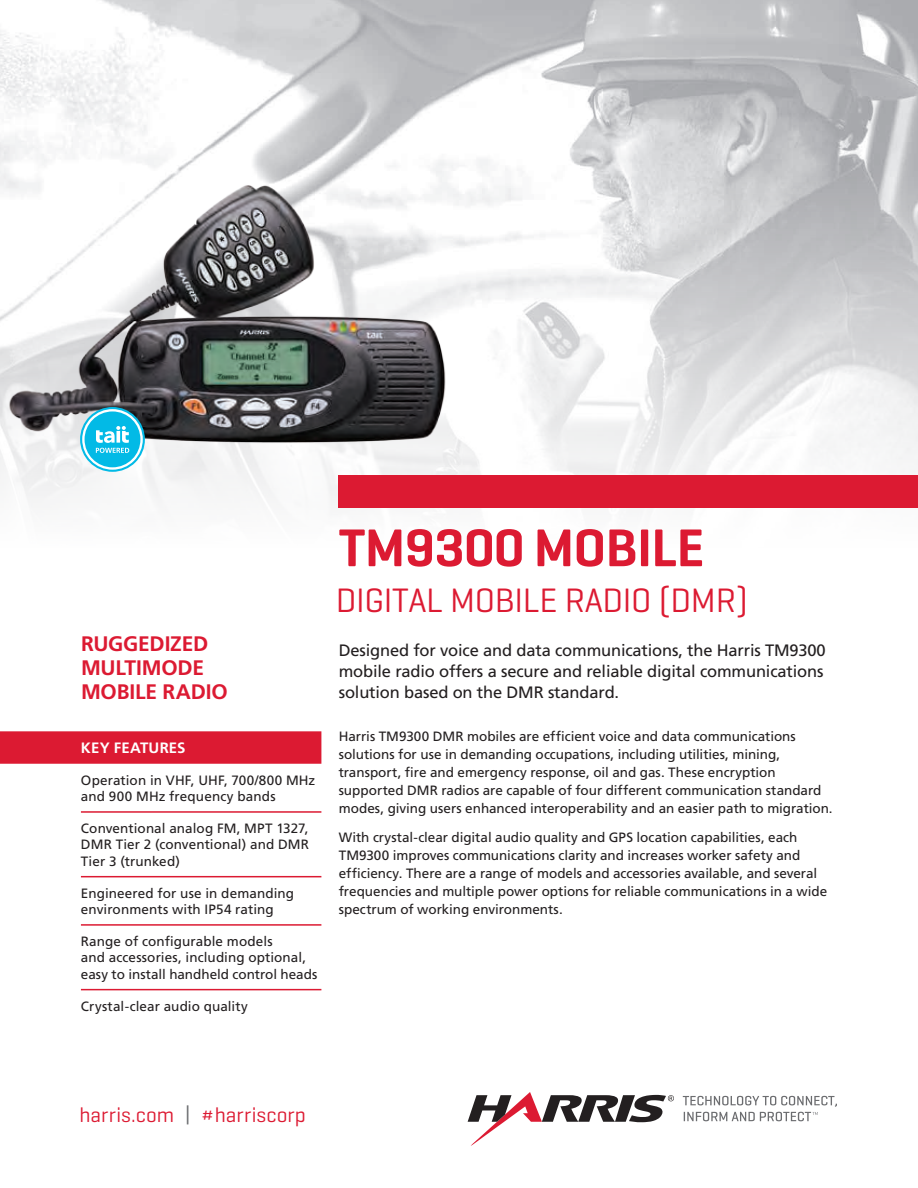
<style>
.page{position:relative;width:918px;height:1188px;background:#fff}
.page>*{position:absolute;margin:0;border:0;box-sizing:border-box;transform-origin:0 0}
.DataSheet_Header__36{font:600 54px "Geogrotesque";letter-spacing:-.01em;color:#dc1a32}
.DataSheet_Subhead__2{font:34.5px "Geogrotesque";letter-spacing:-.01em;color:#dc1a32}
.MAIN_CALLOUT__14pt_1{font:700 21px/24px "Frutiger LT Std";letter-spacing:-.01em;color:#dc1a32}
.Twitter__FRONT__14pt{font:21px "Geogrotesque";letter-spacing:.01em;color:#dc1a32}
.URL_Harris_com_FRONT{font:21px "Geogrotesque";color:#dc1a32}
.I-Beam_FRONT__14pt_1{font:21px "Geogrotesque";color:#6c6d70}
.INTRO_TEXT__11pt_14p{font:16.5px/21px "Frutiger LT Std";letter-spacing:-.01em;color:#231f20}
.Key_Features_Title{font:700 15px "Frutiger LT Std";letter-spacing:.01em;color:#fff}
.BODY_TEXT__9pt_12pt{font:13.5px/18px "Frutiger LT Std";letter-spacing:-.005em;color:#231f20}
.Key_Features_List__9{font:13.5px/16.5px "Frutiger LT Std";letter-spacing:.005em;color:#231f20}
</style>
<div class="page">
<svg style="left:468px;top:1092px;width:206px;height:54px"></svg>
<svg style="left:683px;top:1096px;width:154px;height:25px"></svg>
<img style="left:0;top:0;width:918px;height:508px">
<img style="left:4px;top:174px;width:449px;height:280px">
<div style="left:339px;top:476px;width:579px;height:32px;background:#dc1a32"></div>
<div style="left:0;top:731px;width:321px;height:33px;background:#dc1a32"></div>
<hr style="left:81px;top:811px;width:240px;height:2px;background:#dc1a32">
<hr style="left:81px;top:876px;width:240px;height:1px;background:#dc1a32">
<hr style="left:81px;top:924px;width:240px;height:2px;background:#dc1a32">
<hr style="left:81px;top:989px;width:240px;height:1px;background:#dc1a32">
<svg style="left:80px;top:407px;width:65px;height:65px"></svg>
<p class="MAIN_CALLOUT__14pt_1" style="left:81px;top:631px;width:148px">RUGGEDIZED<br>MULTIMODE<br>MOBILE RADIO</p>
<p class="Key_Features_Title" style="left:81px;top:739px;width:106px">KEY FEATURES</p>
<p class="Key_Features_List__9" style="left:81px;top:772px;width:236px">Operation in VHF, UHF, 700/800 MHz and 900 MHz frequency bands</p>
<p class="Key_Features_List__9" style="left:81px;top:820px;width:230px;text-align:justify">Conventional analog FM, MPT 1327, DMR Tier 2 (conventional) and DMR Tier 3 (trunked)</p>
<p class="Key_Features_List__9" style="left:81px;top:885px;width:215px">Engineered for use in demanding environments with IP54 rating</p>
<p class="Key_Features_List__9" style="left:81px;top:933px;width:238px">Range of configurable models<br>and accessories, including optional, easy to install handheld control heads</p>
<p class="Key_Features_List__9" style="left:81px;top:998px;width:169px">Crystal-clear audio quality</p>
<h1 class="DataSheet_Header__36" style="left:339px;top:514px;width:367px">TM9300 MOBILE</h1>
<h2 class="DataSheet_Subhead__2" style="left:336px;top:579px;width:414px">DIGITAL MOBILE RADIO (DMR)</h2>
<p class="INTRO_TEXT__11pt_14p" style="left:339px;top:640px;width:489px">Designed for voice and data communications, the Harris TM9300 mobile radio offers a secure and reliable digital communications solution based on the DMR standard.</p>
<p class="BODY_TEXT__9pt_12pt" style="left:339px;top:728px;width:495px">Harris TM9300 DMR mobiles are efficient voice and data communications solutions for use in demanding occupations, including utilities, mining, transport, fire and emergency response, oil and gas. These encryption supported DMR radios are capable of four different communication standard modes, giving users enhanced interoperability and an easier path to migration.</p>
<p class="BODY_TEXT__9pt_12pt" style="left:339px;top:829px;width:490px">With crystal-clear digital audio quality and GPS location capabilities, each TM9300 improves communications clarity and increases worker safety and efficiency. There are a range of models and accessories available, and several frequencies and multiple power options for reliable communications in a wide spectrum of working environments.</p>
<p class="URL_Harris_com_FRONT" style="left:80px;top:1101px;width:96px">harris.com</p>
<p class="I-Beam_FRONT__14pt_1" style="left:185px;top:1100px;width:7px">|</p>
<p class="Twitter__FRONT__14pt" style="left:202px;top:1101px;width:106px">#harriscorp</p>
</div>
